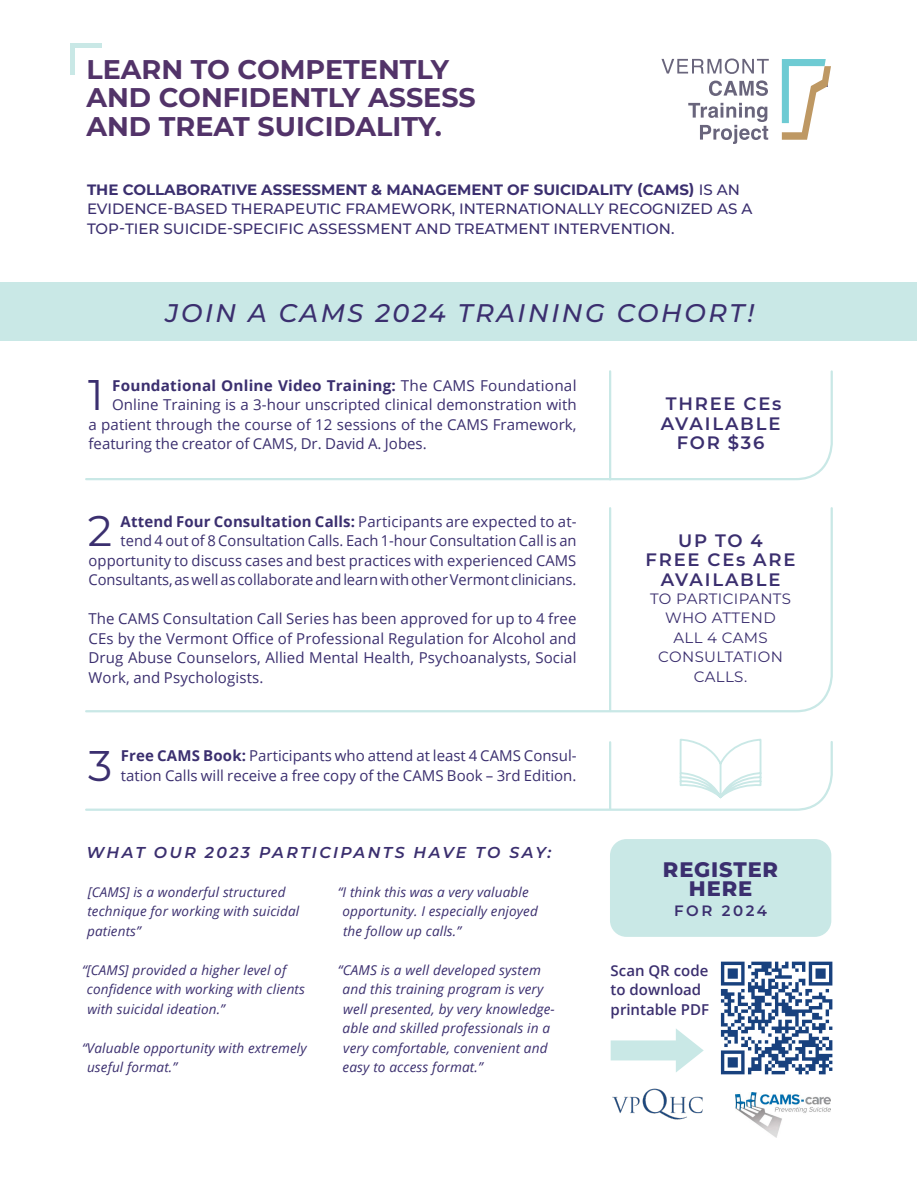
<style>
.page{position:relative;width:918px;height:1188px;background:#fff}
.page>*{position:absolute;margin:0;border:0;box-sizing:border-box;transform-origin:0 0}
.Body_Copy_1{font:42.9px "Montserrat";color:#3b2f6f}
.Header_1{font:700 27px "Montserrat";color:#523369}
.Header_2{font:italic 500 25.5px "Montserrat";letter-spacing:.1em;color:#3b2f6f}
.Header_3{font:800 21px "Montserrat";letter-spacing:.04em;color:#3b2f6f}
.Big_Stats{font:600 18px/19.5px "Montserrat";letter-spacing:.1em;color:#3b2f6f;text-align:center}
.Header_2-2{font:italic 600 15.75px "Montserrat";letter-spacing:.15em;color:#3b2f6f}
.Body_Copy_1-2{font:15px/19.5px "Open Sans";color:#3b2f6f;text-align:right}
.Header_3-2{font:500 15px/19.5px "Montserrat";color:#3b2f6f}
.Body_Copy_1-3{font:700 15px "Open Sans";letter-spacing:.015em;color:#3b2f6f}
.Header_2_copy{font:15px/19.5px "Montserrat";letter-spacing:.025em;color:#3b2f6f;text-align:center}
.Body_Copy_1_-_Justified_-_Sans{font:600 15px/19.5px "Open Sans";color:#3b2f6f}
.Header_3-3{font:600 15px "Montserrat";letter-spacing:.175em;color:#3b2f6f}
.Portrait_Quote{font:italic 13.65px/19.5px "Open Sans";letter-spacing:.01em;color:#3b2f6f}
.Portrait_Quote-2{font:italic 13.5px/19.5px "Open Sans";letter-spacing:.01em;color:#3b2f6f}
.s1{font-weight:700}
.s2{font-weight:400}
</style>
<div class="page">
<svg style="left:85px;top:507px;width:748px;height:206px"></svg>
<svg style="left:85px;top:741px;width:748px;height:70px"></svg>
<div style="left:1px;top:283px;width:916px;height:58px;background:#c9e8e6"></div>
<div style="left:610px;top:839px;width:221px;height:98px;background:#c9e8e6;border-radius:16px"></div>
<svg style="left:85px;top:370px;width:748px;height:111px"></svg>
<svg style="left:679px;top:740px;width:83px;height:65px"></svg>
<img style="left:612px;top:1088px;width:91px;height:32px">
<hr style="left:71px;top:44px;width:4px;height:31px;background:#c9e8e6">
<hr style="left:71px;top:44px;width:31px;height:4px;background:#c9e8e6">
<img style="left:721px;top:961px;width:112px;height:114px">
<svg style="left:611px;top:1029px;width:93px;height:43px"></svg>
<hr style="left:609px;top:508px;width:2px;height:203px;background:#c9e8e6">
<hr style="left:609px;top:742px;width:2px;height:67px;background:#c9e8e6">
<hr style="left:609px;top:371px;width:2px;height:108px;background:#c9e8e6">
<img style="left:736px;top:1092px;width:94px;height:45px">
<svg style="left:661px;top:58px;width:108px;height:16px"></svg>
<svg style="left:709px;top:80px;width:59px;height:16px"></svg>
<svg style="left:688px;top:103px;width:80px;height:41px"></svg>
<svg style="left:782px;top:59px;width:49px;height:81px"></svg>
<p class="Header_1" style="left:86px;top:50px;width:364px">LEARN TO COMPETENTLY</p>
<p class="Header_1" style="left:86px;top:78px;width:391px">AND CONFIDENTLY ASSESS</p>
<p class="Header_1" style="left:86px;top:107px;width:357px">AND TREAT SUICIDALITY.</p>
<p class="Header_3-2" style="left:87px;top:179px;width:667px"><span class="s1">THE COLLABORATIVE ASSESSMENT &amp; MANAGEMENT OF SUICIDALITY (CAMS)</span> IS AN<br>EVIDENCE-BASED THERAPEUTIC FRAMEWORK, INTERNATIONALLY RECOGNIZED AS A<br>TOP-TIER SUICIDE-SPECIFIC ASSESSMENT AND TREATMENT INTERVENTION.</p>
<p class="Header_2" style="left:166px;top:295px;width:590px">JOIN A CAMS 2024 TRAINING COHORT!</p>
<p class="Body_Copy_1" style="left:88px;top:365px;width:17px">1</p>
<p class="Body_Copy_1-3" style="left:112px;top:375px;width:466px">Foundational Online Video Training: <span class="s2">The CAMS Foundational</span></p>
<p class="Body_Copy_1-2" style="left:112px;top:395px;width:466px">Online Training is a 3-hour unscripted clinical demonstration with</p>
<p class="Body_Copy_1-2" style="left:88px;top:414px;width:490px">a patient through the course of 12 sessions of the CAMS Framework,</p>
<p class="Body_Copy_1-2" style="left:88px;top:434px;width:340px">featuring the creator of CAMS, Dr. David A. Jobes.</p>
<p class="Body_Copy_1-2" style="left:88px;top:511px;width:490px"><span class="s1">Attend Four Consultation Calls:</span> Participants are expected to at&shy;tend 4 out of 8 Consultation Calls. Each 1-hour Consultation Call is an opportunity to discuss cases and best practices with experienced CAMS Consultants, as well as collaborate and learn with other Vermont clinicians.</p>
<p class="Body_Copy_1-2" style="left:88px;top:609px;width:490px;text-align:justify">The CAMS Consultation Call Series has been approved for up to 4 free CEs by the Vermont Office of Professional Regulation for Alcohol and Drug Abuse Counselors, Allied Mental Health, Psychoanalysts, Social Work, and Psychologists.</p>
<p class="Body_Copy_1" style="left:88px;top:502px;width:26px">2</p>
<p class="Body_Copy_1" style="left:88px;top:736px;width:26px">3</p>
<p class="Body_Copy_1-2" style="left:121px;top:746px;width:457px;text-align:left"><span class="s1">Free CAMS Book:</span> Participants who attend at least 4 CAMS Consul&shy;tation Calls will receive a free copy of the CAMS Book – 3rd Edition.</p>
<p class="Header_2-2" style="left:87px;top:841px;width:466px">WHAT OUR 2023 PARTICIPANTS HAVE TO SAY:</p>
<p class="Portrait_Quote-2" style="left:87px;top:882px;width:214px">[CAMS] is a wonderful structured technique for working with suicidal patients”</p>
<p class="Portrait_Quote-2" style="left:87px;top:960px;width:219px;text-indent:-5px">“[CAMS] provided a higher level of confidence with working with clients with suicidal ideation.”</p>
<p class="Portrait_Quote-2" style="left:87px;top:1038px;width:221px;text-indent:-5px">“Valuable opportunity with extremely useful format.”</p>
<p class="Portrait_Quote-2" style="left:343px;top:882px;width:197px;text-indent:-5px">“I think this was a very valuable opportunity. I especially enjoyed</p>
<p class="Portrait_Quote-2" style="left:343px;top:921px;width:120px">the follow up calls.”</p>
<p class="Portrait_Quote" style="left:338px;top:960px;width:205px">“CAMS is a well developed system</p>
<p class="Portrait_Quote" style="left:343px;top:979px;width:214px">and this training program is very well presented, by very knowledge&shy;able and skilled professionals in a very comfortable, convenient and easy to access format.”</p>
<p class="Big_Stats" style="left:666px;top:393px;width:117px">THREE CEs</p>
<p class="Big_Stats" style="left:661px;top:413px;width:121px">AVAILABLE</p>
<p class="Big_Stats" style="left:677px;top:432px;width:89px">FOR $36</p>
<p class="Big_Stats" style="left:678px;top:530px;width:86px">UP TO 4</p>
<p class="Big_Stats" style="left:646px;top:549px;width:152px">FREE CEs ARE<br>AVAILABLE</p>
<p class="Header_2_copy" style="left:650px;top:588px;width:142px">TO PARTICIPANTS<br>WHO ATTEND<br>ALL 4 CAMS<br>CONSULTATION<br>CALLS.</p>
<p class="Header_3" style="left:663px;top:854px;width:117px">REGISTER</p>
<p class="Header_3" style="left:689px;top:873px;width:65px">HERE</p>
<p class="Header_3-3" style="left:674px;top:900px;width:95px">FOR 2024</p>
<p class="Body_Copy_1_-_Justified_-_Sans" style="left:611px;top:960px;width:99px">Scan QR code</p>
<p class="Body_Copy_1_-_Justified_-_Sans" style="left:611px;top:980px;width:100px">to download printable PDF</p>
</div>
